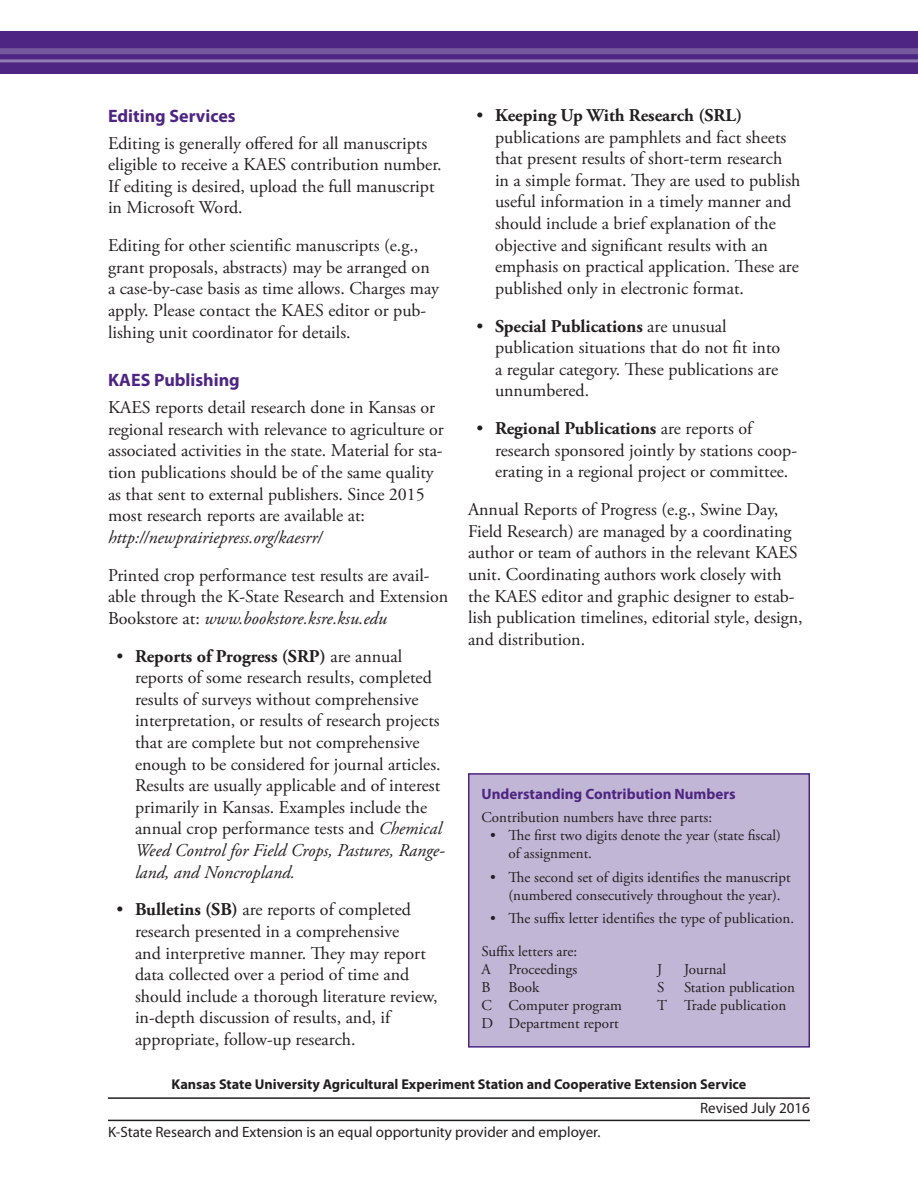
<style>
.page{position:relative;width:918px;height:1188px;background:#fff}
.page>*{position:absolute;margin:0;border:0;box-sizing:border-box;transform-origin:0 0}
.Body_Text{font:18px/21.6px "Adobe Garamond Pro";color:#231f20}
.Bullets_-_No_hyphen{font:18px/21.6px "Adobe Garamond Pro";color:#231f20}
.Bullets{font:18px/21.6px "Adobe Garamond Pro";color:#231f20}
.Subhead{font:700 18px "Myriad Pro";color:#4e2582}
.Bullets-2{font:15px/18px "Adobe Garamond Pro";color:#231f20}
.Body_Text-2{font:15px "Adobe Garamond Pro";color:#231f20}
.t1{font:15px "Myriad Pro";color:#231f20}
.Subhead-2{font:700 15px "Myriad Pro";color:#4e2582}
.t2{font:700 14.25px "Myriad Pro";color:#231f20}
.s1{font-style:italic}
.s2{font-weight:700}
</style>
<div class="page">
<div style="left:0;top:31px;width:918px;height:43px;background:#4e2582"></div>
<div style="left:0;top:48px;width:918px;height:6px;background:#75599e"></div>
<hr style="left:0;top:59px;width:918px;height:3px;background:#927eb4">
<hr style="left:108px;top:1097px;width:702px;height:2px;background:#231f20">
<hr style="left:108px;top:1120px;width:702px;height:1px;background:#231f20">
<div style="left:468px;top:773px;width:342px;height:275px;background:#c1b6d5;border:2px solid #4e2582"></div>
<p class="Subhead" style="left:108px;top:104px;width:129px">Editing Services</p>
<p class="Body_Text" style="left:108px;top:133px;width:335px">Editing is generally offered for all manuscripts eligible to receive a KAES contribution number.<br>If editing is desired, upload the full manuscript in Microsoft Word.</p>
<p class="Body_Text" style="left:108px;top:235px;width:333px">Editing for other scientific manuscripts (e.g., grant proposals, abstracts) may be arranged on a case-by-case basis as time allows. Charges may apply. Please contact the KAES editor or pub&shy;lishing unit coordinator for details.</p>
<p class="Subhead" style="left:108px;top:368px;width:133px">KAES Publishing</p>
<p class="Body_Text" style="left:108px;top:397px;width:337px">KAES reports detail research done in Kansas or regional research with relevance to agriculture or associated activities in the state. Material for sta&shy;tion publications should be of the same quality as that sent to external publishers. Since 2015 most research reports are available at: <span class="s1">http://newprairiepress.org/kaesrr/</span></p>
<p class="Body_Text" style="left:108px;top:565px;width:342px">Printed crop performance test results are avail&shy;able through the K-State Research and Extension<br>Bookstore at: <span class="s1">www.bookstore.ksre.ksu.edu</span></p>
<p class="Bullets" style="left:135px;top:646px;width:311px;text-indent:-18px">• <span class="s2">Reports of Progress (SRP)</span> are annual reports of some research results, completed results of surveys without comprehensive interpretation, or results of research projects that are complete but not comprehensive enough to be considered for journal articles.<br>Results are usually applicable and of interest primarily in Kansas. Examples include the annual crop performance tests and <span class="s1">Chemical Weed Control for Field Crops, Pastures, Range&shy;land, and Noncropland.</span></p>
<p class="Bullets_-_No_hyphen" style="left:135px;top:899px;width:304px;text-indent:-18px">• <span class="s2">Bulletins (SB)</span> are reports of completed research presented in a comprehensive<br>and interpretive manner. They may report data collected over a period of time and should include a thorough literature review, in-depth discussion of results, and, if appropriate, follow-up research.</p>
<p class="Bullets_-_No_hyphen" style="left:495px;top:105px;width:307px;text-indent:-18px">• <span class="s2">Keeping Up With Research (SRL) </span>publications are pamphlets and fact sheets that present results of short-term research in a simple format. They are used to publish useful information in a timely manner and should include a brief explanation of the objective and significant results with an emphasis on practical application. These are published only in electronic format.</p>
<p class="Bullets_-_No_hyphen" style="left:495px;top:316px;width:287px;text-indent:-18px">• <span class="s2">Special Publications</span> are unusual publication situations that do not fit into a regular category. These publications are unnumbered.</p>
<p class="Bullets" style="left:495px;top:418px;width:304px;text-indent:-18px">• <span class="s2">Regional Publications</span> are reports of research sponsored jointly by stations coop&shy;erating in a regional project or committee.</p>
<p class="Body_Text" style="left:468px;top:499px;width:336px">Annual Reports of Progress (e.g., Swine Day, Field Research) are managed by a coordinating author or team of authors in the relevant KAES unit. Coordinating authors work closely with the KAES editor and graphic designer to estab&shy;lish publication timelines, editorial style, design, and distribution.</p>
<p class="Subhead-2" style="left:482px;top:784px;width:256px">Understanding Contribution Numbers</p>
<p class="Body_Text-2" style="left:482px;top:808px;width:232px">Contribution numbers have three parts:</p>
<p class="Bullets-2" style="left:508px;top:827px;width:274px;text-indent:-18px">• The first two digits denote the year (state fiscal) of assignment.</p>
<p class="Bullets-2" style="left:490px;top:868px;width:302px;text-align:center">• The second set of digits identifies the manuscript (numbered consecutively throughout the year).</p>
<p class="Bullets-2" style="left:490px;top:910px;width:305px">• The suffix letter identifies the type of publication.</p>
<p class="Body_Text-2" style="left:482px;top:942px;width:97px">Suffix letters are:</p>
<p class="Body_Text-2" style="left:482px;top:960px;width:97px">A Proceedings</p>
<p class="Body_Text-2" style="left:482px;top:978px;width:59px">B Book</p>
<p class="Body_Text-2" style="left:482px;top:996px;width:142px">C Computer program</p>
<p class="Body_Text-2" style="left:482px;top:1014px;width:139px">D Department report</p>
<p class="Body_Text-2" style="left:657px;top:960px;width:7px">J</p>
<p class="Body_Text-2" style="left:684px;top:960px;width:44px">Journal</p>
<p class="Body_Text-2" style="left:657px;top:978px;width:9px">S</p>
<p class="Body_Text-2" style="left:684px;top:978px;width:113px">Station publication</p>
<p class="Body_Text-2" style="left:657px;top:996px;width:131px">T Trade publication</p>
<p class="t2" style="left:172px;top:1075px;width:576px">Kansas State University Agricultural Experiment Station and Cooperative Extension Service</p>
<p class="t1" style="left:700px;top:1098px;width:111px">Revised July 2016</p>
<p class="t1" style="left:108px;top:1122px;width:494px">K-State Research and Extension is an equal opportunity provider and employer.</p>
</div>
